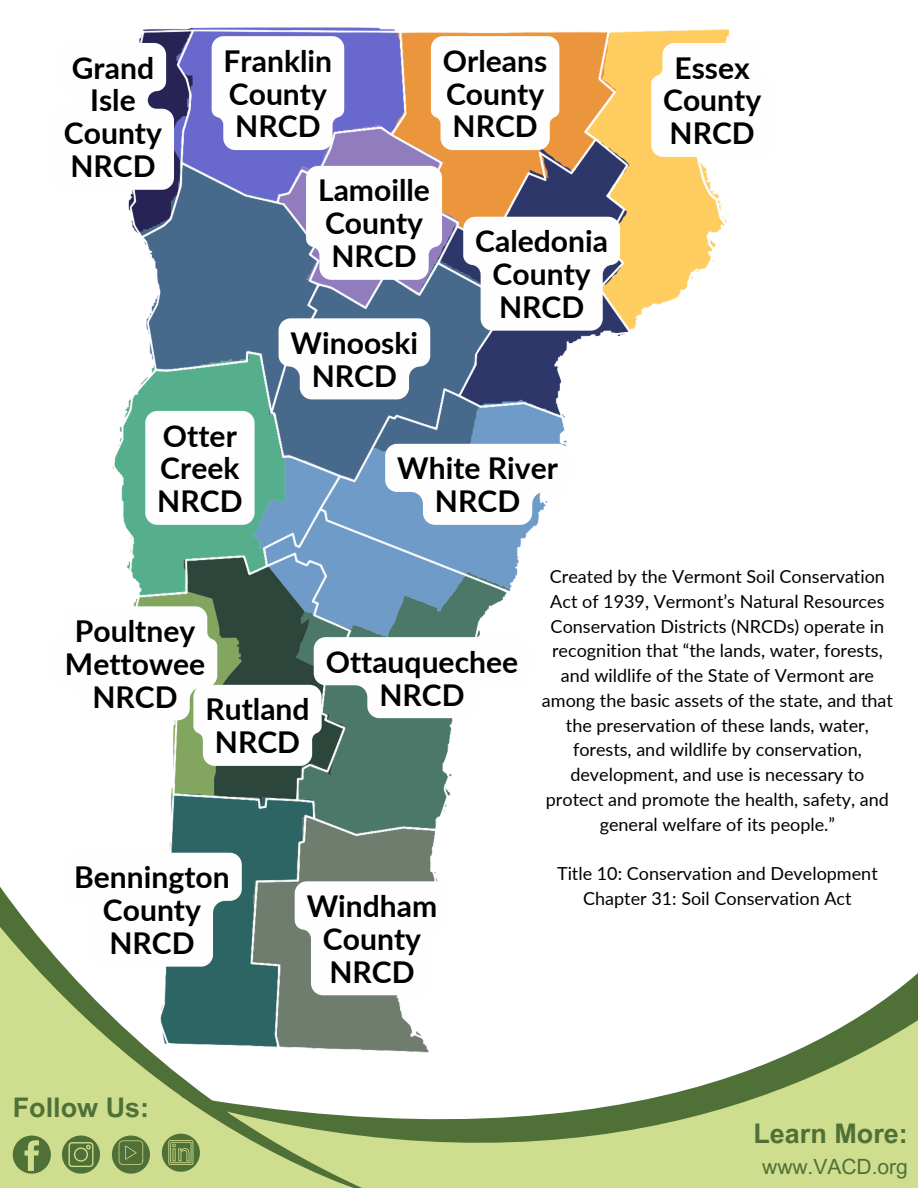
<style>
.page{position:relative;width:918px;height:1188px;background:#fff}
.page>*{position:absolute;margin:0;border:0;box-sizing:border-box;transform-origin:0 0}
.t1{font:700 30px/32.8px "Lato";color:#000;text-align:center}
.t2{font:700 27px "Arial MT Pro";color:#4f7138}
.t3{font:21px "Arial MT Pro";color:#4f7138}
.t4{font:18px/24.8px "Lato";color:#000;text-align:center}
</style>
<div class="page">
<svg style="left:380px;top:973px;width:538px;height:215px"></svg>
<svg style="left:0;top:886px;width:374px;height:302px;fill:#cfdd8e"></svg>
<svg style="left:459px;top:1085px;width:459px;height:103px;background:#bdcd87"></svg>
<svg style="left:0;top:1077px;width:329px;height:111px;background:#b5c780"></svg>
<img style="left:71px;top:27px;width:658px;height:1069px">
<svg style="left:71px;top:43px;width:103px;height:147px"></svg>
<svg style="left:212px;top:36px;width:132px;height:114px"></svg>
<svg style="left:431px;top:36px;width:128px;height:114px"></svg>
<svg style="left:651px;top:43px;width:78px;height:114px"></svg>
<svg style="left:463px;top:217px;width:157px;height:114px"></svg>
<svg style="left:306px;top:166px;width:136px;height:114px"></svg>
<svg style="left:279px;top:318px;width:151px;height:81px"></svg>
<svg style="left:145px;top:411px;width:110px;height:114px"></svg>
<svg style="left:385px;top:444px;width:185px;height:81px"></svg>
<svg style="left:62px;top:853px;width:180px;height:114px"></svg>
<svg style="left:295px;top:881px;width:154px;height:114px"></svg>
<svg style="left:71px;top:606px;width:459px;height:160px"></svg>
<h1 class="t1" style="left:64px;top:51px;width:100px">Grand<br>Isle<br>County<br>NRCD</h1>
<h1 class="t1" style="left:224px;top:44px;width:110px;text-align:left">Franklin<br>County<br>NRCD</h1>
<h1 class="t1" style="left:443px;top:44px;width:106px;text-align:justify">Orleans County NRCD</h1>
<h1 class="t1" style="left:663px;top:51px;width:100px">Essex<br>County<br>NRCD</h1>
<h1 class="t1" style="left:318px;top:173px;width:113px;text-align:left">Lamoille<br>County<br>NRCD</h1>
<h1 class="t1" style="left:475px;top:224px;width:134px">Caledonia<br>County<br>NRCD</h1>
<h1 class="t1" style="left:157px;top:418px;width:87px;text-align:left">Otter<br>Creek<br>NRCD</h1>
<h1 class="t1" style="left:291px;top:326px;width:129px">Winooski<br>NRCD</h1>
<p class="t1" style="left:397px;top:451px;width:162px">White River<br>NRCD</p>
<p class="t1" style="left:65px;top:614px;width:142px">Poultney<br>Mettowee<br>NRCD</p>
<p class="t1" style="left:205px;top:692px;width:106px">Rutland<br>NRCD</p>
<p class="t1" style="left:326px;top:645px;width:194px">Ottauquechee<br>NRCD</p>
<p class="t1" style="left:74px;top:860px;width:157px">Bennington<br>County<br>NRCD</p>
<h1 class="t1" style="left:307px;top:889px;width:132px">Windham<br>County<br>NRCD</h1>
<h1 class="t4" style="left:542px;top:564px;width:352px">Created by the Vermont Soil Conservation Act of 1939, Vermont’s Natural Resources Conservation Districts (NRCDs) operate in recognition that “the lands, water, forests, and wildlife of the State of Vermont are among the basic assets of the state, and that the preservation of these lands, water, forests, and wildlife by conservation, development, and use is necessary to protect and promote the health, safety, and general welfare of its people.”</h1>
<h1 class="t4" style="left:557px;top:861px;width:322px">Title 10: Conservation and Development</h1>
<h1 class="t4" style="left:583px;top:886px;width:270px">Chapter 31: Soil Conservation Act</h1>
<h1 class="t2" style="left:13px;top:1098px;width:138px">Follow Us:</h1>
<p class="t2" style="left:753px;top:1123px;width:156px">Learn More:</p>
<p class="t3" style="left:762px;top:1159px;width:147px">www.VACD.org</p>
</div>
